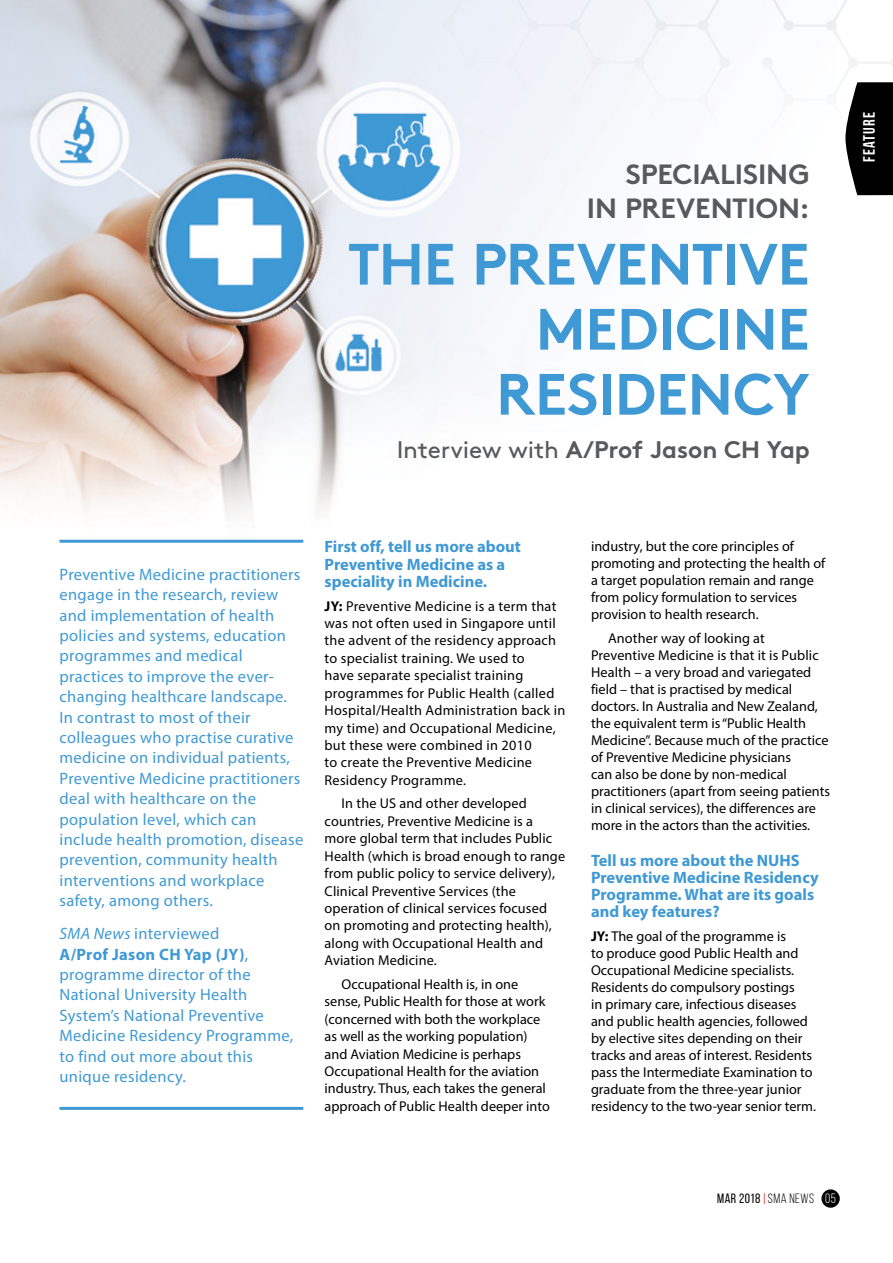
<style>
.page{position:relative;width:893px;height:1263px;background:#fff}
.page>*{position:absolute;margin:0;border:0;box-sizing:border-box;transform-origin:0 0}
.t1{font:700 58.2px "Brown Std";letter-spacing:-.005em;color:#3f99d4}
.t2{font:700 27.9px/33.5px "Brown Std";color:#58595b;text-align:right}
.t3{font:700 24px "Brown Std";letter-spacing:-.01em;color:#58595b}
.t4{font:16.5px/20.4px "Myriad Pro";letter-spacing:.02em;color:#3f99d4}
.t5{font:700 16.5px/17.1px "Myriad Pro";color:#3f99d4}
.t6{font:700 16.5px "Bebas Neue";letter-spacing:.07em;color:#fff}
.t7{font:14.25px/17.1px "Myriad Pro";color:#000}
.t8{font:14.25px/17.4px "Myriad Pro";letter-spacing:.02em;color:#000}
.t9{font:13.5px "Bebas Neue";letter-spacing:.04em;color:#000}
.s1{font-weight:400}
.s2{font-style:italic}
.s3{font-weight:700}
.s4{font-style:inherit}
.s5{color:#fff}
</style>
<div class="page">
<img style="left:0;top:0;width:579px;height:543px">
<svg style="left:442px;top:0;width:451px;height:156px"></svg>
<hr style="left:60px;top:540px;width:243px;height:3px;background:#3f99d4">
<hr style="left:60px;top:1107px;width:243px;height:3px;background:#3f99d4">
<img style="left:0;top:198px;width:10px;height:203px">
<svg style="left:845px;top:82px;width:48px;height:113px;background:#1c1c1c"></svg>
<div style="left:821px;top:1189px;width:19px;height:19px;background:#000;border-radius:50%"></div>
<h2 class="t2" style="left:587px;top:158px;width:224px">SPECIALISING<br>IN PREVENTION:</h2>
<h1 class="t1" style="left:348px;top:229px;width:463px">TH E PREVENTIVE</h1>
<h1 class="t1" style="left:536px;top:294px;width:275px">MEDICINE</h1>
<h1 class="t1" style="left:496px;top:359px;width:276px">RESIDENCY</h1>
<h3 class="t3" style="left:397px;top:435px;width:415px"><span class="s1">Interview with</span> A/PROF JASON CH YAP</h3>
<p class="t4" style="left:60px;top:564px;width:245px">Preventive Medicine practitioners engage in the research, review and implementation of health policies and systems, education programmes and medical practices to improve the ever&shy;changing healthcare landscape.<br>In contrast to most of their colleagues who practise curative medicine on individual patients,<br>Preventive Medicine practitioners deal with healthcare on the population level, which can include health promotion, disease prevention, community health interventions and workplace safety, among others.</p>
<p class="t4" style="left:60px;top:923px;width:235px"><span class="s2">SMA News</span> interviewed<br><span class="s3">A/Prof Jason CH Yap (JY)</span>, programme director of the<br>National University Health<br>System’s National Preventive<br>Medicine Residency Programme, to find out more about this unique residency.</p>
<p class="t5" style="left:325px;top:537px;width:198px">First off, tell us more about<br>Preventive Medicine as a speciality in Medicine.</p>
<p class="t8" style="left:325px;top:597px;width:242px"><span class="s3">JY:</span> Preventive Medicine is a term that was not often used in Singapore until the advent of the residency approach to specialist training. We used to<br>have separate specialist training programmes for Public Health (called Hospital/Health Administration back in my time) and Occupational Medicine, but these were combined in 2010<br>to create the Preventive Medicine Residency Programme.</p>
<p class="t7" style="left:325px;top:795px;width:242px;text-indent:17px">In the US and other developed countries, Preventive Medicine is a more global term that includes Public Health (which is broad enough to range from public policy to service delivery), Clinical Preventive Services (the operation of clinical services focused on promoting and protecting health), along with Occupational Health and Aviation Medicine.</p>
<p class="t7" style="left:325px;top:975px;width:227px;text-indent:17px">Occupational Health is, in one sense, Public Health for those at work (concerned with both the workplace as well as the working population) and Aviation Medicine is perhaps Occupational Health for the aviation industry. Thus, each takes the general approach of Public Health deeper into</p>
<p class="t7" style="left:591px;top:537px;width:236px">industry, but the core principles of promoting and protecting the health of a target population remain and range from policy formulation to services provision to health research.</p>
<p class="t7" style="left:591px;top:629px;width:240px;text-indent:17px">Another way of looking at Preventive Medicine is that it is Public Health – a very broad and variegated field – that is practised by medical doctors. In Australia and New Zealand, the equivalent term is “Public Health Medicine”. Because much of the practice of Preventive Medicine physicians<br>can also be done by non-medical practitioners (apart from seeing patients in clinical services), the differences are more in the actors than the activities.</p>
<p class="t5" style="left:591px;top:851px;width:229px">Tell us more about the NUHS<br>Preventive Medicine Residency<br>Programme. What are its goals and key features?</p>
<p class="t7" style="left:591px;top:927px;width:226px"><span class="s3">JY:</span> The goal of the programme is<br>to produce good Public Health and Occupational Medicine specialists.<br>Residents do compulsory postings<br>in primary care, infectious diseases and public health agencies, followed by elective sites depending on their tracks and areas of interest. Residents pass the Intermediate Examination to graduate from the three-year junior residency to the two-year senior term.</p>
<p class="t6" style="left:860px;top:162px;width:52px;rotate:-90deg">FEATURE</p>
<p class="t9" style="left:717px;top:1191px;width:120px">MAR 2018 <span class="s4">SMA NEWS</span> <span class="s5">05</span></p>
</div>
